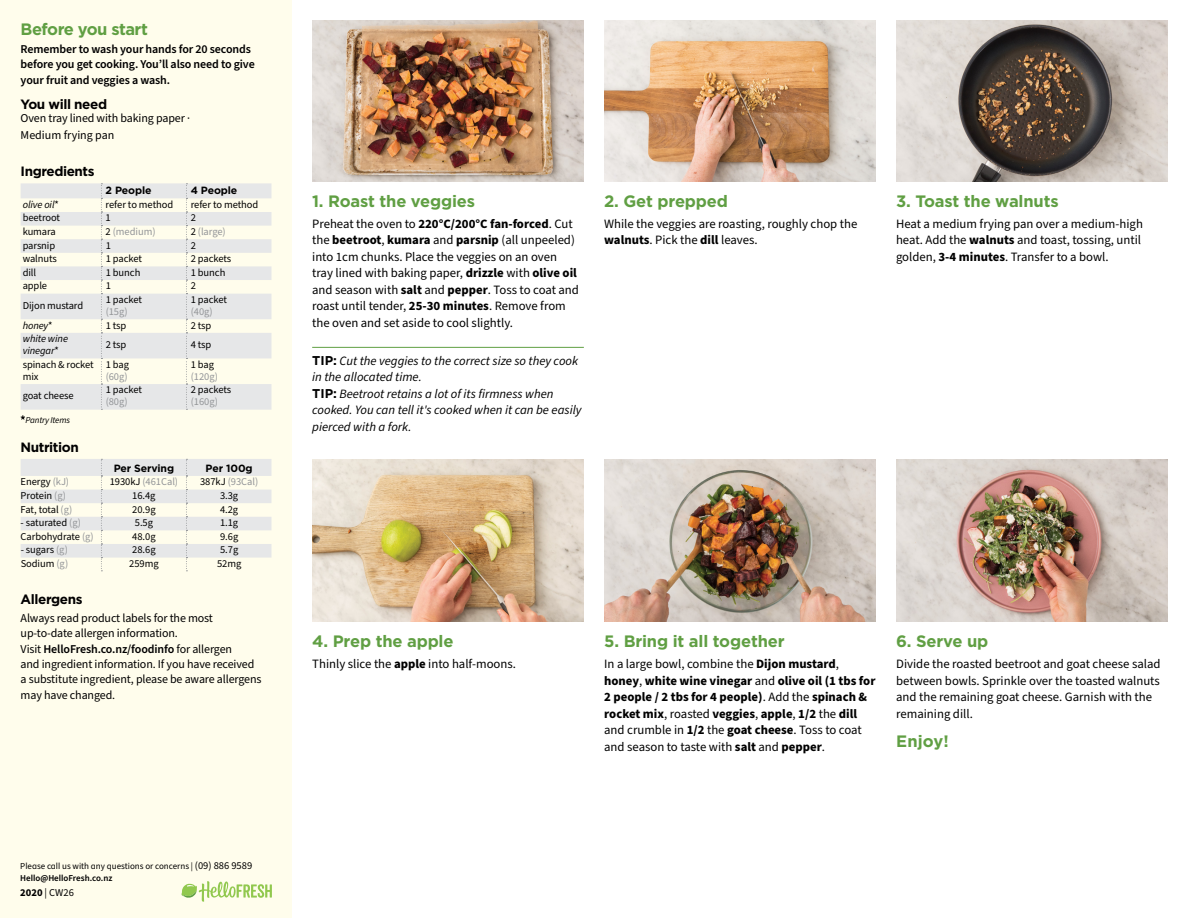
<style>
.page{position:relative;width:1188px;height:918px;background:#fff}
.page>*{position:absolute;margin:0;border:0;box-sizing:border-box;transform-origin:0 0}
.t1{font:700 16.5px "Gotham";letter-spacing:-.01em;color:#609f43}
.t2{font:700 16.5px "Gotham";letter-spacing:-.03em;color:#609f43}
.t3{font:700 13.5px "Gotham";letter-spacing:-.03em;color:#000}
.t4{font:12.75px/16.5px "Source Sans Pro";color:#000}
.t5{font:700 12.75px/16.5px "Source Sans Pro";color:#000}
.t6{font:italic 12.75px/16.5px "Source Sans Pro";color:#000}
.t7{font:12px/15.3px "Source Sans Pro";letter-spacing:-.01em;color:#000}
.t8{font:600 12px/15.3px "Source Sans Pro";letter-spacing:-.01em;color:#000}
.t9{font:10.5px/12px "Source Sans Pro";letter-spacing:-.01em;color:#000}
.t10{font:10.5px "Source Sans Pro";letter-spacing:-.005em;color:#939598}
.t11{font:italic 10.5px/12px "Source Sans Pro";letter-spacing:-.01em;color:#000}
.t12{font:700 10.5px "Gotham";letter-spacing:-.01em;color:#000}
.t13{font:9px/12px "Source Sans Pro";color:#000}
.t14{font:italic 9px "Source Sans Pro";letter-spacing:-.02em;color:#000}
.s1{font-style:normal}
.s2{color:#000}
.s3{color:#939598}
.s4{font-weight:600}
.s5{font-size:10.5px}
.s6{font-weight:700}
.s7{font-family:"Gotham";font-weight:700;font-style:normal}
.s8{font-weight:400}
</style>
<div class="page">
<div style="left:0;top:0;width:292px;height:918px;background:#fffdec"></div>
<svg style="left:182px;top:881px;width:90px;height:21px"></svg>
<hr style="left:312px;top:347px;width:272px;height:1px;background:#609f43">
<svg style="left:21px;top:183px;width:250px;height:227px;fill:#e6e7e8"></svg>
<svg style="left:101px;top:183px;width:1px;height:227px"></svg>
<svg style="left:186px;top:183px;width:1px;height:227px"></svg>
<svg style="left:21px;top:415px;width:4px;height:5px"></svg>
<svg style="left:21px;top:459px;width:250px;height:112px"></svg>
<img style="left:312px;top:459px;width:272px;height:162px">
<img style="left:604px;top:459px;width:272px;height:162px">
<img style="left:896px;top:459px;width:272px;height:162px">
<img style="left:312px;top:20px;width:272px;height:161px">
<img style="left:604px;top:20px;width:272px;height:161px">
<img style="left:896px;top:20px;width:272px;height:161px">
<p class="t2" style="left:21px;top:18px;width:129px">Before you start</p>
<p class="t8" style="left:21px;top:42px;width:236px">Remember to wash your hands for 20 seconds before you get cooking. You’ll also need to give your fruit and veggies a wash.</p>
<p class="t3" style="left:21px;top:95px;width:88px">You will need</p>
<p class="t7" style="left:21px;top:111px;width:171px;line-height:16.5px">Oven tray lined with baking paper ·<br>Medium frying pan</p>
<p class="t3" style="left:21px;top:163px;width:75px">Ingredients</p>
<p class="t12" style="left:106px;top:183px;width:47px">2 People</p>
<p class="t12" style="left:191px;top:183px;width:48px">4 People</p>
<p class="t11" style="left:23px;top:199px;width:38px">olive oil<span class="s1">*</span></p>
<p class="t9" style="left:106px;top:199px;width:69px">refer to method</p>
<p class="t9" style="left:191px;top:199px;width:69px">refer to method</p>
<p class="t9" style="left:23px;top:212px;width:39px">beetroot</p>
<p class="t9" style="left:106px;top:212px;width:7px">1</p>
<p class="t9" style="left:191px;top:212px;width:7px">2</p>
<p class="t9" style="left:23px;top:226px;width:34px">kumara</p>
<p class="t10" style="left:106px;top:224px;width:51px"><span class="s2">2</span> (medium)</p>
<p class="t10" style="left:191px;top:224px;width:37px"><span class="s2">2</span> (large)</p>
<p class="t9" style="left:23px;top:239px;width:34px">parsnip</p>
<p class="t9" style="left:106px;top:239px;width:7px">1</p>
<p class="t9" style="left:191px;top:239px;width:7px">2</p>
<p class="t9" style="left:23px;top:253px;width:36px">walnuts</p>
<p class="t9" style="left:106px;top:253px;width:38px">1 packet</p>
<p class="t9" style="left:191px;top:253px;width:42px">2 packets</p>
<p class="t9" style="left:23px;top:267px;width:15px">dill</p>
<p class="t9" style="left:106px;top:267px;width:36px">1 bunch</p>
<p class="t9" style="left:191px;top:267px;width:36px">1 bunch</p>
<p class="t9" style="left:23px;top:280px;width:26px">apple</p>
<p class="t9" style="left:106px;top:280px;width:7px">1</p>
<p class="t9" style="left:191px;top:280px;width:7px">2</p>
<p class="t9" style="left:23px;top:300px;width:62px">Dijon mustard</p>
<p class="t9" style="left:106px;top:294px;width:38px">1 packet</p>
<p class="t10" style="left:106px;top:305px;width:24px">(15g)</p>
<p class="t9" style="left:191px;top:294px;width:38px">1 packet</p>
<p class="t10" style="left:191px;top:305px;width:24px">(40g)</p>
<p class="t11" style="left:23px;top:319px;width:31px">honey<span class="s1">*</span></p>
<p class="t9" style="left:106px;top:319px;width:22px">1 tsp</p>
<p class="t9" style="left:191px;top:319px;width:22px">2 tsp</p>
<p class="t11" style="left:23px;top:333px;width:47px">white wine vinegar<span class="s1">*</span></p>
<p class="t9" style="left:106px;top:339px;width:22px">2 tsp</p>
<p class="t9" style="left:191px;top:339px;width:22px">4 tsp</p>
<p class="t9" style="left:23px;top:359px;width:73px">spinach &amp; rocket mix</p>
<p class="t9" style="left:106px;top:359px;width:25px">1 bag</p>
<p class="t9" style="left:191px;top:359px;width:25px">1 bag</p>
<p class="t10" style="left:191px;top:369px;width:29px">(120g)</p>
<p class="t10" style="left:106px;top:369px;width:24px">(60g)</p>
<p class="t9" style="left:23px;top:390px;width:52px">goat cheese</p>
<p class="t14" style="left:26px;top:414px;width:46px">Pantry Items</p>
<p class="t3" style="left:21px;top:438px;width:60px">Nutrition</p>
<p class="t9" style="left:106px;top:384px;width:38px">1 packet</p>
<p class="t10" style="left:106px;top:395px;width:24px">(80g)</p>
<p class="t9" style="left:191px;top:384px;width:42px">2 packets</p>
<p class="t10" style="left:191px;top:395px;width:29px">(160g)</p>
<p class="t12" style="left:114px;top:462px;width:62px">Per Serving</p>
<p class="t12" style="left:206px;top:462px;width:48px">Per 100g</p>
<p class="t9" style="left:21px;top:476px;width:50px">Energy <span class="s3">(kJ)</span></p>
<p class="t10" style="left:110px;top:475px;width:70px"><span class="s2">1930kJ</span> (461Cal)</p>
<p class="t10" style="left:200px;top:475px;width:60px"><span class="s2">387kJ</span> (93Cal)</p>
<p class="t9" style="left:21px;top:490px;width:47px">Protein <span class="s3">(g)</span></p>
<p class="t9" style="left:132px;top:490px;width:25px">16.4g</p>
<p class="t9" style="left:220px;top:490px;width:20px">3.3g</p>
<p class="t9" style="left:21px;top:503px;width:53px">Fat, total <span class="s3">(g)</span></p>
<p class="t9" style="left:132px;top:503px;width:25px">20.9g</p>
<p class="t9" style="left:220px;top:503px;width:20px">4.2g</p>
<p class="t9" style="left:21px;top:517px;width:62px">- saturated <span class="s3">(g)</span></p>
<p class="t9" style="left:135px;top:517px;width:20px">5.5g</p>
<p class="t9" style="left:220px;top:517px;width:20px">1.1g</p>
<p class="t9" style="left:21px;top:531px;width:75px">Carbohydrate <span class="s3">(g)</span></p>
<p class="t9" style="left:132px;top:531px;width:25px">48.0g</p>
<p class="t9" style="left:220px;top:531px;width:20px">9.6g</p>
<p class="t9" style="left:21px;top:544px;width:49px">- sugars <span class="s3">(g)</span></p>
<p class="t9" style="left:132px;top:544px;width:25px">28.6g</p>
<p class="t9" style="left:220px;top:544px;width:20px">5.7g</p>
<p class="t9" style="left:21px;top:558px;width:49px">Sodium <span class="s3">(g)</span></p>
<p class="t9" style="left:129px;top:558px;width:31px">259mg</p>
<p class="t9" style="left:217px;top:558px;width:26px">52mg</p>
<p class="t3" style="left:21px;top:590px;width:63px">Allergens</p>
<p class="t7" style="left:21px;top:611px;width:242px">Always read product labels for the most up-to-date allergen information.<br>Visit <span class="s4">HelloFresh.co.nz/foodinfo</span> for allergen<br>and ingredient information. If you have received a substitute ingredient, please be aware allergens may have changed.</p>
<p class="t13" style="left:20px;top:860px;width:234px">Please call us with any questions or concerns | <span class="s5">(09) 886 9589<br></span><span class="s4">Hello@HelloFresh.co.nz</span></p>
<p class="t9" style="left:20px;top:887px;width:55px"><span class="s6">2020</span> | CW26</p>
<p class="t1" style="left:312px;top:190px;width:164px">1. Roast the veggies</p>
<p class="t4" style="left:312px;top:216px;width:268px">Preheat the oven to <span class="s6">220°C/200°C fan-forced</span>. Cut the <span class="s6">beetroot</span>, <span class="s6">kumara</span> and <span class="s6">parsnip</span> (all unpeeled) into 1cm chunks. Place the veggies on an oven tray lined with baking paper, <span class="s6">drizzle</span> with <span class="s6">olive oil </span>and season with <span class="s6">salt</span> and <span class="s6">pepper</span>. Toss to coat and roast until tender, <span class="s6">25-30 minutes</span>. Remove from the oven and set aside to cool slightly.</p>
<p class="t6" style="left:312px;top:352px;width:271px"><span class="s7">TIP:</span> Cut the veggies to the correct size so they cook in the allocated time.<br><span class="s7">TIP:</span> Beetroot retains a lot of its firmness when cooked. You can tell it's cooked when it can be easily pierced with a fork.</p>
<p class="t1" style="left:604px;top:190px;width:125px">2. Get prepped</p>
<p class="t4" style="left:604px;top:216px;width:255px">While the veggies are roasting, roughly chop the <span class="s6">walnuts</span>. Pick the <span class="s6">dill</span> leaves.</p>
<p class="t1" style="left:896px;top:190px;width:164px">3. Toast the walnuts</p>
<p class="t4" style="left:896px;top:216px;width:248px">Heat a medium frying pan over a medium-high heat. Add the <span class="s6">walnuts</span> and toast, tossing, until golden, <span class="s6">3-4 minutes</span>. Transfer to a bowl.</p>
<p class="t1" style="left:312px;top:631px;width:143px">4. Prep the apple</p>
<p class="t4" style="left:312px;top:656px;width:205px">Thinly slice the <span class="s6">apple</span> into half-moons.</p>
<p class="t1" style="left:604px;top:631px;width:182px">5. Bring it all together</p>
<p class="t5" style="left:604px;top:656px;width:273px"><span class="s8">In a large bowl, combine the</span> Dijon mustard<span class="s8">, </span>honey<span class="s8">,</span> white wine vinegar <span class="s8">and</span> olive oil (1 tbs for 2 people / 2 tbs for 4 people)<span class="s8">. Add the</span> spinach &amp; rocket mix<span class="s8">, roasted</span> veggies<span class="s8">,</span> apple<span class="s8">,</span> 1/2 <span class="s8">the</span> dill <span class="s8">and crumble in</span> 1/2 <span class="s8">the</span> goat cheese<span class="s8">. Toss to coat and season to taste with</span> salt <span class="s8">and</span> pepper<span class="s8">.</span></p>
<p class="t1" style="left:896px;top:631px;width:94px">6. Serve up</p>
<p class="t4" style="left:896px;top:656px;width:266px">Divide the roasted beetroot and goat cheese salad between bowls. Sprinkle over the toasted walnuts and the remaining goat cheese. Garnish with the remaining dill.</p>
<p class="t1" style="left:896px;top:730px;width:54px">Enjoy!</p>
</div>
